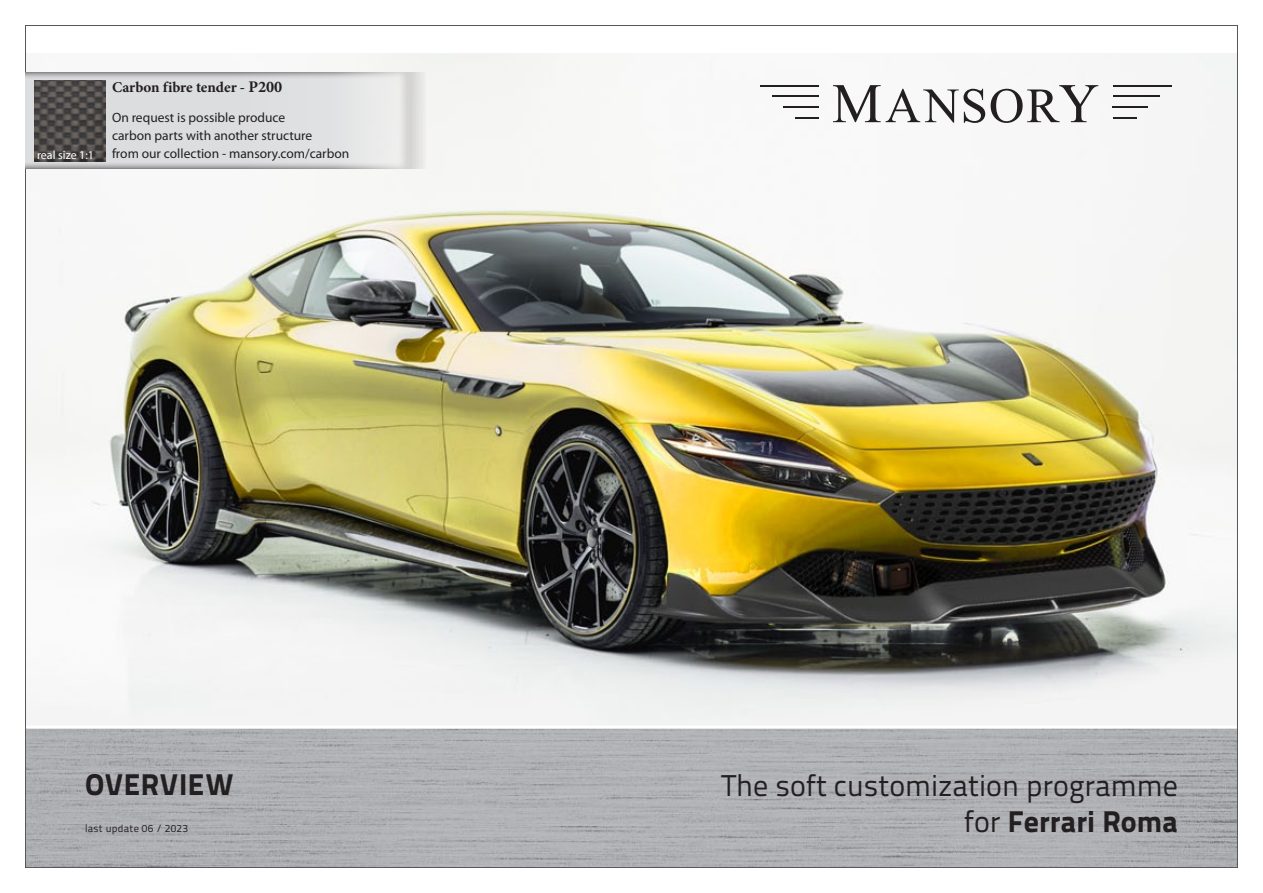
<style>
.page{position:relative;width:1263px;height:893px;background:#fff}
.page>*{position:absolute;margin:0;border:0;box-sizing:border-box;transform-origin:0 0}
.t1{font:30px "Titillium Text 22 L";color:#231f20}
.t2{font:800 30px "Titillium Text 22 L";color:#231f20}
.t3{font:800 30px "Titillium Text 22 L";letter-spacing:.02em;color:#231f20}
.t4{font:700 15px "Minion Pro";letter-spacing:-.005em;color:#231f20}
.t5{font:13.5px/18px "Myriad Pro";color:#231f20}
.t6{font:12px "Myriad Pro";color:#fff}
.t7{font:10.5px "Titillium Text 22 L";letter-spacing:.025em;color:#231f20}
.s1{font-size:16.2px}
.s2{font-weight:400}
</style>
<div class="page">
<img style="left:25px;top:25px;width:1213px;height:843px">
<svg style="left:25px;top:71px;width:402px;height:97px;background:#dadbdc"></svg>
<img style="left:34px;top:81px;width:71px;height:80px">
<p class="t6" style="left:37px;top:148px;width:58px">real size 1:1</p>
<p class="t4" style="left:112px;top:77px;width:172px">Carbon fibre tender - <span class="s1">P200</span></p>
<p class="t5" style="left:112px;top:108px;width:239px">On request is possible produce<br>carbon parts with another structure<br>from our collection - mansory.com/carbon</p>
<h1 class="t3" style="left:85px;top:761px;width:150px">OVERVIEW</h1>
<h1 class="t1" style="left:721px;top:764px;width:458px">The soft customization programme</h1>
<p class="t7" style="left:85px;top:821px;width:104px">last update 06 / 2023</p>
<h1 class="t2" style="left:964px;top:798px;width:215px"><span class="s2">for</span> Ferrari Roma</h1>
</div>
